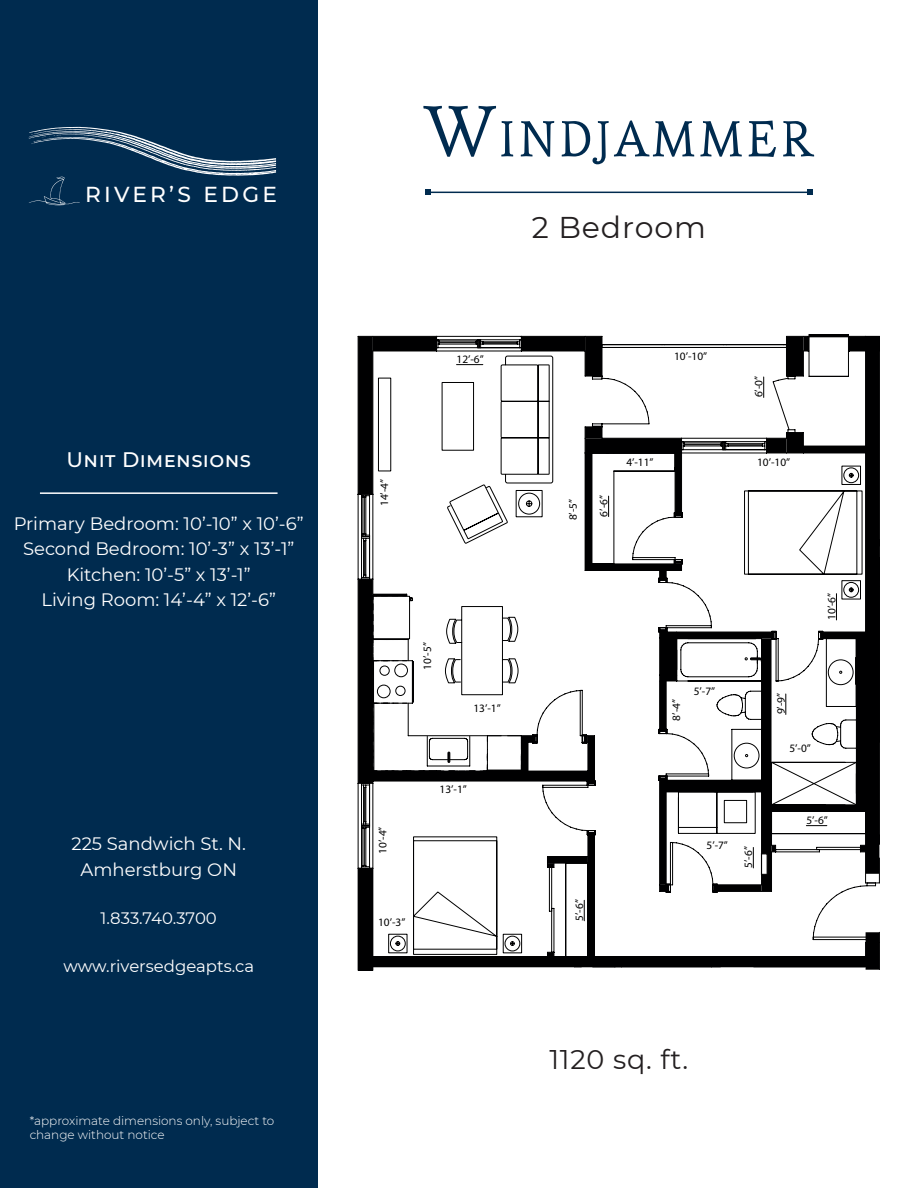
<style>
.page{position:relative;width:918px;height:1188px;background:#fff}
.page>*{position:absolute;margin:0;border:0;box-sizing:border-box;transform-origin:0 0}
.t1{font:50.4px "Esteban";letter-spacing:.07em;color:#002b4f}
.t2{font:30px "Montserrat";letter-spacing:.03em;color:#231f20}
.t3{font:27px "Montserrat";letter-spacing:.03em;color:#231f20}
.t4{font:500 21.75px "Montserrat";letter-spacing:.15em;color:#fff}
.t5{font:500 21px "Montserrat";letter-spacing:.02em;color:#fff}
.t6{font:18px "Montserrat";color:#fff}
.t7{font:16.5px "Montserrat";color:#fff}
.t8{font:300 12px/14.4px "Montserrat";color:#fff}
.t9{font:11.4px "Myriad Pro";color:#000001}
.s1{font-size:72px}
</style>
<div class="page">
<div style="left:0;top:0;width:318px;height:1188px;background:#002b4f"></div>
<svg style="left:358px;top:336px;width:522px;height:634px"></svg>
<svg style="left:29px;top:127px;width:247px;height:78px"></svg>
<hr style="left:428px;top:192px;width:382px;height:1px;background:#002b4f">
<svg style="left:425px;top:189px;width:6px;height:6px"></svg>
<svg style="left:807px;top:189px;width:6px;height:6px"></svg>
<hr style="left:40px;top:492px;width:238px;height:2px;background:#fff">
<p class="t4" style="left:85px;top:180px;width:193px">RIVER’S EDGE</p>
<p class="t5" style="left:67px;top:445px;width:186px">Unit Dimensions</p>
<p class="t6" style="left:14px;top:511px;width:292px">Primary Bedroom: 10’-10” x 10’-6”</p>
<p class="t6" style="left:23px;top:536px;width:273px">Second Bedroom: 10’-3” x 13’-1”</p>
<p class="t6" style="left:67px;top:562px;width:185px">Kitchen: 10’-5” x 13’-1”</p>
<p class="t6" style="left:41px;top:587px;width:236px">Living Room: 14’-4” x 12’-6”</p>
<p class="t6" style="left:71px;top:831px;width:176px">225 Sandwich St. N.</p>
<p class="t6" style="left:81px;top:857px;width:158px">Amherstburg ON</p>
<p class="t7" style="left:101px;top:906px;width:118px">1.833.740.3700</p>
<p class="t7" style="left:63px;top:954px;width:192px">www.riversedgeapts.ca</p>
<p class="t8" style="left:30px;top:1113px;width:246px">*approximate dimensions only, subject to change without notice</p>
<p class="t1" style="left:425px;top:107px;width:389px"><span class="s1">W</span>INDJAMMER</p>
<p class="t2" style="left:532px;top:207px;width:176px">2 Bedroom</p>
<p class="t9" style="left:377px;top:506px;width:29px;rotate:-90deg">14’-4”</p>
<p class="t9" style="left:457px;top:353px;width:29px">12’-6”</p>
<p class="t9" style="left:420px;top:670px;width:29px;rotate:-90deg">10’-5”</p>
<p class="t9" style="left:473px;top:701px;width:29px">13’-1”</p>
<p class="t9" style="left:376px;top:854px;width:29px;rotate:-90deg">10’-4”</p>
<p class="t9" style="left:378px;top:915px;width:29px">10’-3”</p>
<p class="t9" style="left:440px;top:782px;width:29px">13’-1”</p>
<p class="t9" style="left:674px;top:350px;width:35px">10’-10”</p>
<p class="t9" style="left:566px;top:520px;width:23px;rotate:-90deg">8’-5”</p>
<p class="t9" style="left:597px;top:517px;width:23px;rotate:-90deg">6’-6”</p>
<p class="t9" style="left:626px;top:456px;width:29px">4’-11”</p>
<p class="t9" style="left:752px;top:397px;width:23px;rotate:-90deg">6’-0”</p>
<p class="t9" style="left:757px;top:456px;width:35px">10’-10”</p>
<p class="t9" style="left:572px;top:921px;width:23px;rotate:-90deg">5’-6”</p>
<p class="t9" style="left:824px;top:620px;width:29px;rotate:-90deg">10’-6”</p>
<p class="t9" style="left:669px;top:721px;width:23px;rotate:-90deg">8’-4”</p>
<p class="t9" style="left:694px;top:684px;width:23px">5’-7”</p>
<p class="t9" style="left:774px;top:714px;width:23px;rotate:-90deg">9’-9”</p>
<p class="t9" style="left:789px;top:741px;width:23px">5’-0”</p>
<p class="t9" style="left:707px;top:838px;width:23px">5’-7”</p>
<p class="t9" style="left:741px;top:868px;width:23px;rotate:-90deg">5’-6”</p>
<p class="t9" style="left:806px;top:814px;width:23px">5’-6”</p>
<p class="t3" style="left:549px;top:1041px;width:140px">1120 sq. ft.</p>
</div>
